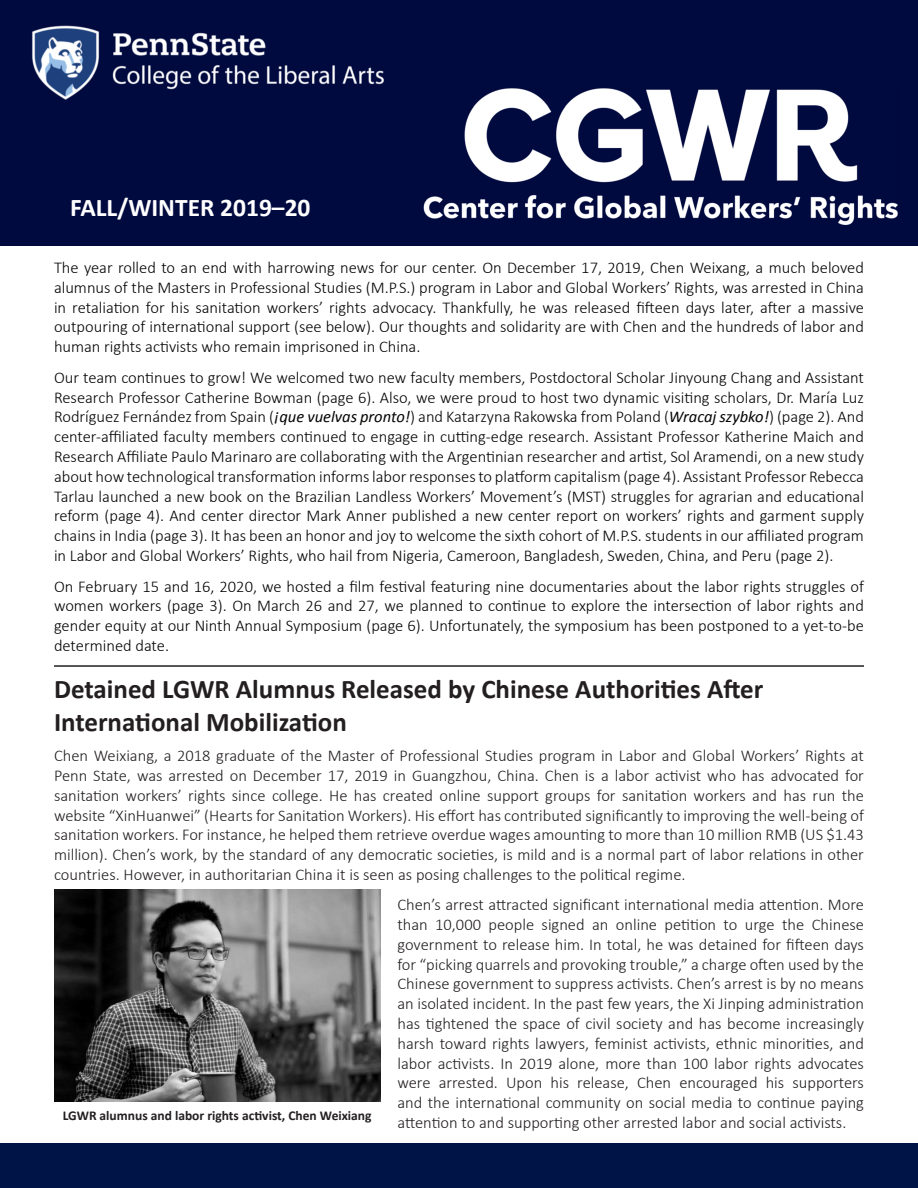
<style>
.page{position:relative;width:918px;height:1188px;background:#fff}
.page>*{position:absolute;margin:0;border:0;box-sizing:border-box;transform-origin:0 0}
.t1{font:700 27px "Calibri";color:#231f20}
.t2{font:700 25.5px "Calibri";color:#fff}
.t3{font:300 16.5px/19.8px "Calibri";color:#040503;text-align:justify}
.t4{font:300 16.5px/19.8px "Calibri";color:#231f20;text-align:justify}
.t5{font:700 13.5px "Calibri";color:#231f20}
.s1{font-weight:400;font-style:italic}
</style>
<div class="page">
<img style="left:0;top:0;width:918px;height:245px">
<hr style="left:54px;top:665px;width:810px;height:2px;background:#231f20">
<div style="left:0;top:1143px;width:918px;height:45px;background:#001447"></div>
<img style="left:54px;top:890px;width:326px;height:212px">
<p class="t2" style="left:70px;top:191px;width:242px">FALL/WINTER 2019–20</p>
<p class="t3" style="left:54px;top:257px;width:812px">The year rolled to an end with harrowing news for our center. On December 17, 2019, Chen Weixang, a much beloved alumnus of the Masters in Professional Studies (M.P.S.) program in Labor and Global Workers’ Rights, was arrested in China in retaliation for his sanitation workers’ rights advocacy. Thankfully, he was released fifteen days later, after a massive outpouring of international support (see below). Our thoughts and solidarity are with Chen and the hundreds of labor and human rights activists who remain imprisoned in China.</p>
<p class="t3" style="left:54px;top:367px;width:812px">Our team continues to grow! We welcomed two new faculty members, Postdoctoral Scholar Jinyoung Chang and Assistant Research Professor Catherine Bowman (page 6). Also, we were proud to host two dynamic visiting scholars, Dr. María Luz Rodríguez Fernández from Spain (<span class="s1">¡que vuelvas pronto!</span>) and Katarzyna Rakowska from Poland (<span class="s1">Wracaj szybko!</span>) (page 2). And center-affiliated faculty members continued to engage in cutting-edge research. Assistant Professor Katherine Maich and Research Affiliate Paulo Marinaro are collaborating with the Argentinian researcher and artist, Sol Aramendi, on a new study about how technological transformation informs labor responses to platform capitalism (page 4). Assistant Professor Rebecca Tarlau launched a new book on the Brazilian Landless Workers’ Movement’s (MST) struggles for agrarian and educational reform (page 4). And center director Mark Anner published a new center report on workers’ rights and garment supply chains in India (page 3). It has been an honor and joy to welcome the sixth cohort of M.P.S. students in our affiliated program in Labor and Global Workers’ Rights, who hail from Nigeria, Cameroon, Bangladesh, Sweden, China, and Peru (page 2).</p>
<p class="t3" style="left:54px;top:576px;width:812px">On February 15 and 16, 2020, we hosted a film festival featuring nine documentaries about the labor rights struggles of women workers (page 3). On March 26 and 27, we planned to continue to explore the intersection of labor rights and gender equity at our Ninth Annual Symposium (page 6). Unfortunately, the symposium has been postponed to a yet-to-be determined date.</p>
<p class="t1" style="left:54px;top:672px;width:711px">Detained LGWR Alumnus Released by Chinese Authorities After</p>
<p class="t1" style="left:54px;top:704px;width:294px">International Mobilization</p>
<p class="t4" style="left:54px;top:745px;width:812px">Chen Weixiang, a 2018 graduate of the Master of Professional Studies program in Labor and Global Workers’ Rights at Penn State, was arrested on December 17, 2019 in Guangzhou, China. Chen is a labor activist who has advocated for sanitation workers’ rights since college. He has created online support groups for sanitation workers and has run the website “XinHuanwei” (Hearts for Sanitation Workers). His effort has contributed significantly to improving the well-being of sanitation workers. For instance, he helped them retrieve overdue wages amounting to more than 10 million RMB (US $1.43 million). Chen’s work, by the standard of any democratic societies, is mild and is a normal part of labor relations in other countries. However, in authoritarian China it is seen as posing challenges to the political regime.</p>
<p class="t5" style="left:63px;top:1107px;width:310px">LGWR alumnus and labor rights activist, Chen Weixiang</p>
<p class="t4" style="left:397px;top:894px;width:468px">Chen’s arrest attracted significant international media attention. More than 10,000 people signed an online petition to urge the Chinese government to release him. In total, he was detained for fifteen days for “picking quarrels and provoking trouble,” a charge often used by the Chinese government to suppress activists. Chen’s arrest is by no means an isolated incident. In the past few years, the Xi Jinping administration has tightened the space of civil society and has become increasingly harsh toward rights lawyers, feminist activists, ethnic minorities, and labor activists. In 2019 alone, more than 100 labor rights advocates were arrested. Upon his release, Chen encouraged his supporters and the international community on social media to continue paying attention to and supporting other arrested labor and social activists.</p>
</div>
